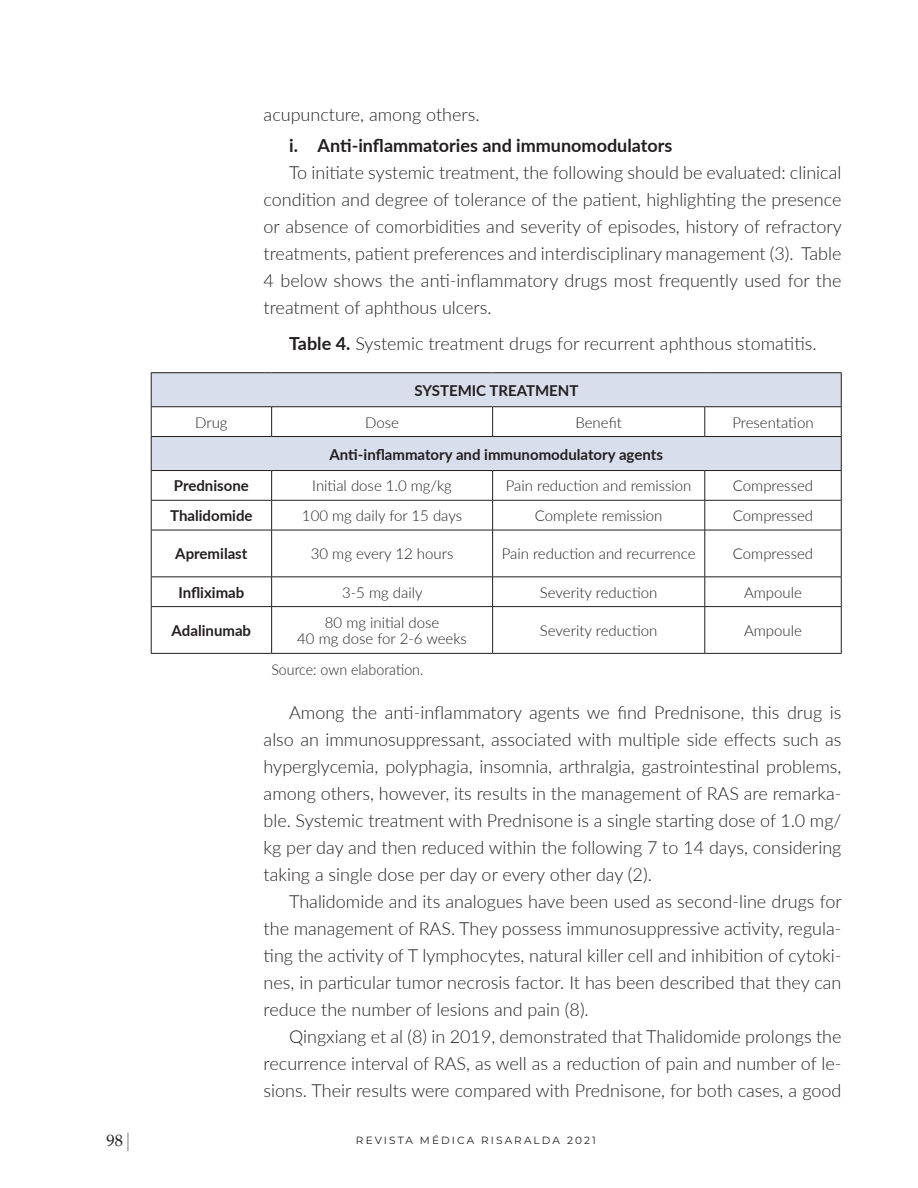
<style>
.page{position:relative;width:918px;height:1188px;background:#fff}
.page>*{position:absolute;margin:0;border:0;box-sizing:border-box;transform-origin:0 0}
.CUERPO_TEXTO{font:300 18px/27px "Lato";color:#231f20;text-align:justify}
.CUERPO_TEXTO-2{font:700 18px "Lato";color:#231f20}
.t1{font:16.5px "Palatino Linotype";color:#231f20}
.Footnote_text{font:300 15px "Lato";color:#231f20}
.t2{font:700 15px "Lato";color:#231f20}
.Footnote_text-2{font:300 15px "Lato";color:#231f20;scale:.95 1}
.t3{font:10.5px "Montserrat";letter-spacing:.2em;color:#231f20}
.s1{font-weight:700}
.s2{color:#808285}
</style>
<div class="page">
<svg style="left:152px;top:373px;width:689px;height:97px;fill:#d8deeb"></svg>
<hr style="left:151px;top:372px;width:121px;height:1px;background:#231f20">
<hr style="left:151px;top:373px;width:1px;height:34px;background:#231f20">
<hr style="left:272px;top:372px;width:221px;height:1px;background:#231f20">
<hr style="left:493px;top:372px;width:212px;height:1px;background:#231f20">
<hr style="left:705px;top:372px;width:136px;height:1px;background:#231f20">
<hr style="left:841px;top:373px;width:1px;height:34px;background:#231f20">
<hr style="left:151px;top:407px;width:121px;height:1px;background:#231f20">
<svg style="left:151px;top:407px;width:1px;height:29px"></svg>
<hr style="left:272px;top:407px;width:221px;height:1px;background:#231f20">
<svg style="left:271px;top:407px;width:1px;height:29px"></svg>
<hr style="left:493px;top:407px;width:212px;height:1px;background:#231f20">
<svg style="left:492px;top:407px;width:1px;height:29px"></svg>
<hr style="left:705px;top:407px;width:136px;height:1px;background:#231f20">
<svg style="left:705px;top:407px;width:1px;height:29px"></svg>
<svg style="left:841px;top:407px;width:1px;height:29px"></svg>
<hr style="left:151px;top:436px;width:121px;height:1px;background:#231f20">
<hr style="left:151px;top:437px;width:1px;height:33px;background:#231f20">
<hr style="left:272px;top:436px;width:221px;height:1px;background:#231f20">
<hr style="left:493px;top:436px;width:212px;height:1px;background:#231f20">
<hr style="left:705px;top:436px;width:136px;height:1px;background:#231f20">
<hr style="left:841px;top:437px;width:1px;height:33px;background:#231f20">
<hr style="left:151px;top:470px;width:121px;height:1px;background:#231f20">
<svg style="left:151px;top:471px;width:1px;height:29px"></svg>
<hr style="left:272px;top:470px;width:221px;height:1px;background:#231f20">
<svg style="left:271px;top:471px;width:1px;height:29px"></svg>
<hr style="left:493px;top:470px;width:212px;height:1px;background:#231f20">
<svg style="left:492px;top:471px;width:1px;height:29px"></svg>
<hr style="left:705px;top:470px;width:136px;height:1px;background:#231f20">
<svg style="left:705px;top:471px;width:1px;height:29px"></svg>
<svg style="left:841px;top:471px;width:1px;height:29px"></svg>
<hr style="left:151px;top:500px;width:121px;height:1px;background:#231f20">
<hr style="left:151px;top:500px;width:1px;height:30px;background:#231f20">
<hr style="left:272px;top:500px;width:221px;height:1px;background:#231f20">
<hr style="left:271px;top:500px;width:1px;height:30px;background:#231f20">
<hr style="left:493px;top:500px;width:212px;height:1px;background:#231f20">
<hr style="left:492px;top:500px;width:1px;height:30px;background:#231f20">
<hr style="left:705px;top:500px;width:136px;height:1px;background:#231f20">
<hr style="left:705px;top:500px;width:1px;height:30px;background:#231f20">
<hr style="left:841px;top:500px;width:1px;height:30px;background:#231f20">
<hr style="left:151px;top:530px;width:121px;height:1px;background:#231f20">
<hr style="left:151px;top:530px;width:1px;height:47px;background:#231f20">
<hr style="left:272px;top:530px;width:221px;height:1px;background:#231f20">
<hr style="left:271px;top:530px;width:1px;height:47px;background:#231f20">
<hr style="left:493px;top:530px;width:212px;height:1px;background:#231f20">
<hr style="left:492px;top:530px;width:1px;height:47px;background:#231f20">
<hr style="left:705px;top:530px;width:136px;height:1px;background:#231f20">
<hr style="left:705px;top:530px;width:1px;height:47px;background:#231f20">
<hr style="left:841px;top:530px;width:1px;height:47px;background:#231f20">
<hr style="left:151px;top:577px;width:121px;height:1px;background:#231f20">
<svg style="left:151px;top:577px;width:1px;height:29px"></svg>
<hr style="left:272px;top:577px;width:221px;height:1px;background:#231f20">
<svg style="left:271px;top:577px;width:1px;height:29px"></svg>
<hr style="left:493px;top:577px;width:212px;height:1px;background:#231f20">
<svg style="left:492px;top:577px;width:1px;height:29px"></svg>
<hr style="left:705px;top:577px;width:136px;height:1px;background:#231f20">
<svg style="left:705px;top:577px;width:1px;height:29px"></svg>
<svg style="left:841px;top:577px;width:1px;height:29px"></svg>
<hr style="left:151px;top:606px;width:121px;height:1px;background:#231f20">
<hr style="left:151px;top:607px;width:1px;height:46px;background:#231f20">
<hr style="left:272px;top:606px;width:221px;height:1px;background:#231f20">
<hr style="left:271px;top:607px;width:1px;height:46px;background:#231f20">
<hr style="left:493px;top:606px;width:212px;height:1px;background:#231f20">
<hr style="left:492px;top:607px;width:1px;height:46px;background:#231f20">
<hr style="left:705px;top:606px;width:136px;height:1px;background:#231f20">
<hr style="left:705px;top:607px;width:1px;height:46px;background:#231f20">
<hr style="left:841px;top:607px;width:1px;height:46px;background:#231f20">
<hr style="left:151px;top:653px;width:121px;height:1px;background:#231f20">
<hr style="left:272px;top:653px;width:221px;height:1px;background:#231f20">
<hr style="left:493px;top:653px;width:212px;height:1px;background:#231f20">
<hr style="left:705px;top:653px;width:136px;height:1px;background:#231f20">
<p class="CUERPO_TEXTO" style="left:264px;top:100px;width:218px">acupuncture, among others.</p>
<p class="CUERPO_TEXTO-2" style="left:289px;top:132px;width:385px">i. Anti-inflammatories and immunomodulators</p>
<p class="CUERPO_TEXTO" style="left:264px;top:158px;width:580px;text-indent:26px">To initiate systemic treatment, the following should be evaluated: clinical condition and degree of tolerance of the patient, highlighting the presence or absence of comorbidities and severity of episodes, history of refractory treatments, patient preferences and interdisciplinary management (3). Table 4 below shows the anti-inflammatory drugs most frequently used for the treatment of aphthous ulcers.</p>
<p class="CUERPO_TEXTO" style="left:289px;top:329px;width:529px"><span class="s1">Table 4.</span> Systemic treatment drugs for recurrent aphthous stomatitis.</p>
<p class="t2" style="left:415px;top:379px;width:165px">SYSTEMIC TREATMENT</p>
<p class="Footnote_text" style="left:195px;top:412px;width:34px">Drug</p>
<p class="Footnote_text" style="left:365px;top:412px;width:35px">Dose</p>
<p class="Footnote_text" style="left:575px;top:412px;width:48px">Benefit</p>
<p class="Footnote_text" style="left:732px;top:412px;width:83px">Presentation</p>
<p class="t2" style="left:330px;top:443px;width:335px">Anti-inflammatory and immunomodulatory agents</p>
<p class="t2" style="left:174px;top:475px;width:76px">Prednisone</p>
<p class="Footnote_text" style="left:312px;top:476px;width:141px">Initial dose 1.0 mg/kg</p>
<p class="Footnote_text" style="left:506px;top:476px;width:187px">Pain reduction and remission</p>
<p class="Footnote_text" style="left:733px;top:476px;width:82px">Compressed</p>
<p class="t2" style="left:170px;top:505px;width:84px">Thalidomide</p>
<p class="Footnote_text" style="left:302px;top:505px;width:162px">100 mg daily for 15 days</p>
<p class="Footnote_text" style="left:535px;top:505px;width:129px">Complete remission</p>
<p class="Footnote_text" style="left:733px;top:505px;width:82px">Compressed</p>
<p class="t2" style="left:175px;top:543px;width:74px">Apremilast</p>
<p class="Footnote_text" style="left:311px;top:544px;width:144px">30 mg every 12 hours</p>
<p class="Footnote_text" style="left:502px;top:544px;width:195px">Pain reduction and recurrence</p>
<p class="Footnote_text" style="left:733px;top:544px;width:82px">Compressed</p>
<p class="t2" style="left:178px;top:581px;width:67px">Infliximab</p>
<p class="Footnote_text" style="left:342px;top:582px;width:82px">3-5 mg daily</p>
<p class="Footnote_text" style="left:540px;top:582px;width:119px">Severity reduction</p>
<p class="Footnote_text" style="left:744px;top:582px;width:59px">Ampoule</p>
<p class="t2" style="left:172px;top:620px;width:81px">Adalinumab</p>
<p class="Footnote_text" style="left:325px;top:612px;width:116px">80 mg initial dose</p>
<p class="Footnote_text" style="left:297px;top:628px;width:171px">40 mg dose for 2-6 weeks</p>
<p class="Footnote_text" style="left:540px;top:620px;width:119px">Severity reduction</p>
<p class="Footnote_text" style="left:744px;top:620px;width:59px">Ampoule</p>
<p class="Footnote_text-2" style="left:271px;top:659px;width:162px">Source: own elaboration.</p>
<p class="CUERPO_TEXTO" style="left:264px;top:698px;width:579px;text-indent:26px">Among the anti-inflammatory agents we find Prednisone, this drug is also an immunosuppressant, associated with multiple side effects such as hyperglycemia, polyphagia, insomnia, arthralgia, gastrointestinal problems, among others, however, its results in the management of RAS are remarka&shy;ble. Systemic treatment with Prednisone is a single starting dose of 1.0 mg/ kg per day and then reduced within the following 7 to 14 days, considering taking a single dose per day or every other day (2).</p>
<p class="CUERPO_TEXTO" style="left:264px;top:887px;width:580px;text-indent:26px">Thalidomide and its analogues have been used as second-line drugs for the management of RAS. They possess immunosuppressive activity, regula&shy;ting the activity of T lymphocytes, natural killer cell and inhibition of cytoki&shy;nes, in particular tumor necrosis factor. It has been described that they can reduce the number of lesions and pain (8).</p>
<p class="CUERPO_TEXTO" style="left:264px;top:1022px;width:579px;text-indent:26px">Qingxiang et al (8) in 2019, demonstrated that Thalidomide prolongs the recurrence interval of RAS, as well as a reduction of pain and number of le&shy;sions. Their results were compared with Prednisone, for both cases, a good</p>
<p class="t1" style="left:107px;top:1128px;width:28px">98<span class="s2">⏐</span></p>
<p class="t3" style="left:356px;top:1133px;width:241px">REVISTA MÉDICA RISARALDA 2021</p>
</div>
